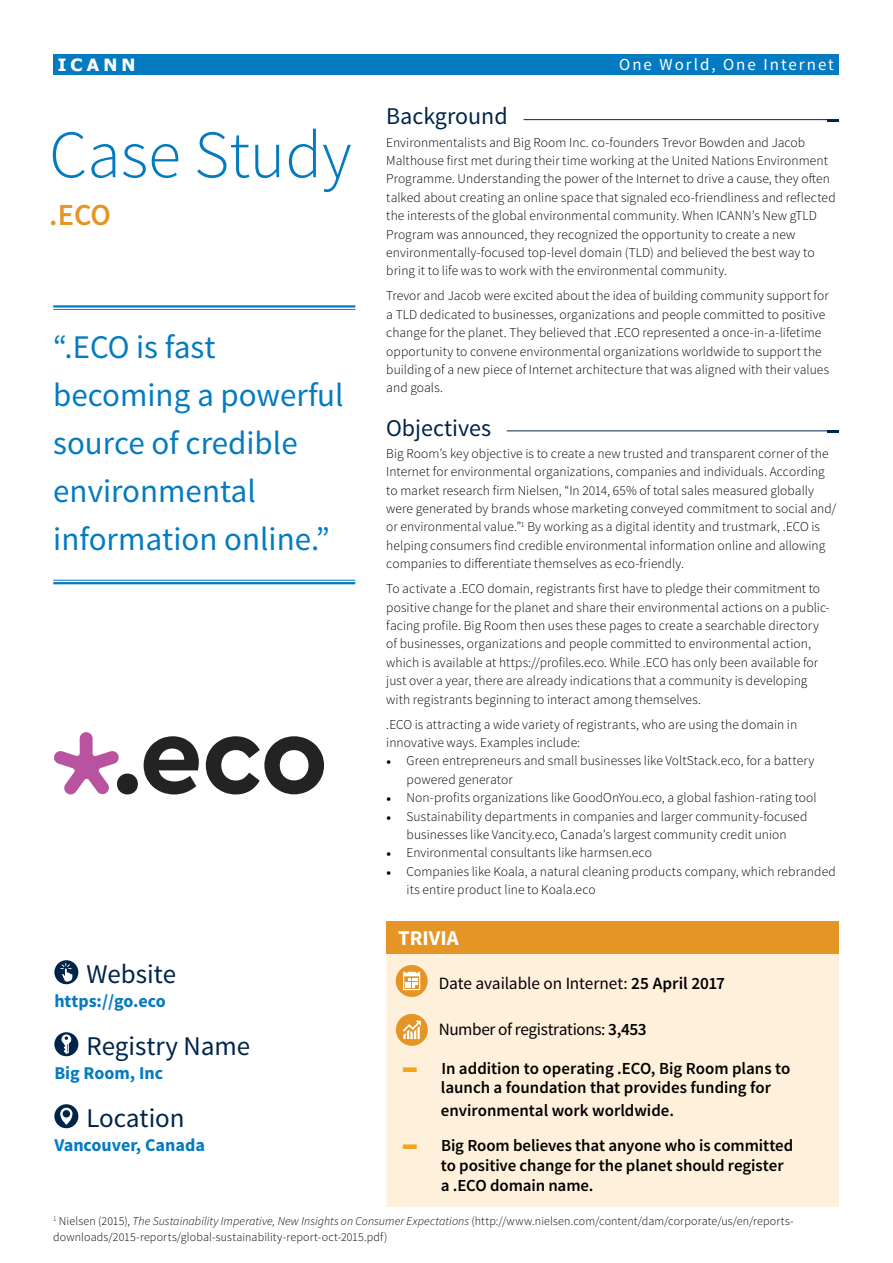
<style>
.page{position:relative;width:893px;height:1263px;background:#fff}
.page>*{position:absolute;margin:0;border:0;box-sizing:border-box;transform-origin:0 0}
.t1{font:300 67.65px "Source Sans Pro";color:#047bc1}
.t2{font:33px/48px "Source Sans Pro";color:#047bc1}
.t3{font:600 30.6px "Source Sans Pro";color:#e59525}
.t4{font:27px "Source Sans Pro";color:#00254a}
.t5{font:24px "Source Sans Pro";color:#00254a}
.t6{font:700 21px "Source Sans Pro";color:#fff}
.t7{font:700 18px "Source Sans Pro";color:#047bc1}
.t8{font:17.25px "Source Sans Pro";letter-spacing:-.015em;color:#000}
.t9{font:600 16.8px/20px "Source Sans Pro";letter-spacing:-.005em;color:#000}
.t10{font:16.8px "Source Sans Pro";letter-spacing:.12em;color:#fff}
.t11{font:700 16.8px "Tahoma";letter-spacing:.23em;color:#fff;scale:1.07 1}
.t12{font:300 13.5px/18.3px "Source Sans Pro";letter-spacing:.005em;color:#000}
.t13{font:300 12px/16.5px "Source Sans Pro";letter-spacing:.01em;color:#000}
.s1{font-family:"Minion Pro";font-weight:400}
.s2{font-weight:600}
.s3{color:#f2a41e}
.s4{font-style:italic}
</style>
<div class="page">
<div style="left:386px;top:951px;width:453px;height:256px;background:#fff0dc"></div>
<svg style="left:396px;top:965px;width:32px;height:32px"></svg>
<svg style="left:403px;top:972px;width:17px;height:18px"></svg>
<div style="left:396px;top:1014px;width:32px;height:32px;background:#e59525;border-radius:50%"></div>
<svg style="left:403px;top:1021px;width:18px;height:18px"></svg>
<div style="left:53px;top:54px;width:786px;height:20px;background:#047bc1"></div>
<div style="left:54px;top:1104px;width:24px;height:24px;background:#00254a;border-radius:50%"></div>
<svg style="left:60px;top:1108px;width:12px;height:17px"></svg>
<div style="left:54px;top:1032px;width:24px;height:24px;background:#00254a;border-radius:50%"></div>
<svg style="left:61px;top:1034px;width:10px;height:20px"></svg>
<div style="left:54px;top:960px;width:24px;height:24px;background:#00254a;border-radius:50%"></div>
<svg style="left:60px;top:963px;width:12px;height:18px"></svg>
<div style="left:386px;top:921px;width:453px;height:32px;background:#e59525"></div>
<svg style="left:144px;top:736px;width:55px;height:58px"></svg>
<svg style="left:206px;top:736px;width:118px;height:58px"></svg>
<svg style="left:54px;top:732px;width:84px;height:62px"></svg>
<hr style="left:53px;top:305px;width:302px;height:3px;background:#047bc1">
<hr style="left:53px;top:309px;width:302px;height:1px;background:#047bc1">
<hr style="left:53px;top:580px;width:302px;height:1px;background:#047bc1">
<hr style="left:53px;top:582px;width:302px;height:2px;background:#047bc1">
<hr style="left:523px;top:119px;width:316px;height:1px;background:#00254a">
<svg style="left:827px;top:120px;width:12px;height:2px"></svg>
<hr style="left:507px;top:430px;width:332px;height:1px;background:#00254a">
<svg style="left:827px;top:431px;width:12px;height:2px"></svg>
<p class="t11" style="left:58px;top:53px;width:74px">ICANN</p>
<p class="t10" style="left:619px;top:54px;width:216px">One World, One Internet</p>
<h1 class="t1" style="left:49px;top:114px;width:304px">Case Study</h1>
<h3 class="t3" style="left:49px;top:196px;width:63px">.ECO</h3>
<h2 class="t2" style="left:53px;top:323px;width:292px">“.ECO is fast becoming a powerful source of credible environmental information online.”</h2>
<h3 class="t5" style="left:386px;top:101px;width:123px">Background</h3>
<p class="t12" style="left:386px;top:133px;width:451px">Environmentalists and Big Room Inc. co-founders Trevor Bowden and Jacob Malthouse first met during their time working at the United Nations Environment Programme. Understanding the power of the Internet to drive a cause, they often talked about creating an online space that signaled eco-friendliness and reflected the interests of the global environmental community. When ICANN’s New gTLD Program was announced, they recognized the opportunity to create a new environmentally-focused top-level domain (TLD) and believed the best way to bring it to life was to work with the environmental community.</p>
<p class="t12" style="left:386px;top:287px;width:444px">Trevor and Jacob were excited about the idea of building community support for a TLD dedicated to businesses, organizations and people committed to positive change for the planet. They believed that .ECO represented a once-in-a-lifetime opportunity to convene environmental organizations worldwide to support the building of a new piece of Internet architecture that was aligned with their values and goals.</p>
<h3 class="t5" style="left:386px;top:413px;width:106px">Objectives</h3>
<p class="t12" style="left:386px;top:444px;width:452px">Big Room’s key objective is to create a new trusted and transparent corner of the Internet for environmental organizations, companies and individuals. According to market research firm Nielsen, “In 2014, 65% of total sales measured globally were generated by brands whose marketing conveyed commitment to social and/ or environmental value.”<sup>1</sup> By working as a digital identity and trustmark, .ECO is helping consumers find credible environmental information online and allowing companies to differentiate themselves as eco-friendly.</p>
<p class="t12" style="left:386px;top:580px;width:445px">To activate a .ECO domain, registrants first have to pledge their commitment to positive change for the planet and share their environmental actions on a public&shy;facing profile. Big Room then uses these pages to create a searchable directory of businesses, organizations and people committed to environmental action, which is available at https://profiles.eco. While .ECO has only been available for just over a year, there are already indications that a community is developing with registrants beginning to interact among themselves.</p>
<p class="t12" style="left:386px;top:715px;width:412px">.ECO is attracting a wide variety of registrants, who are using the domain in innovative ways. Examples include:</p>
<p class="t12" style="left:406px;top:752px;width:409px;text-indent:-20px"><span class="s1">•</span> Green entrepreneurs and small businesses like VoltStack.eco, for a battery powered generator</p>
<p class="t12" style="left:386px;top:788px;width:432px"><span class="s1">•</span> Non-profits organizations like GoodOnYou.eco, a global fashion-rating tool</p>
<p class="t12" style="left:386px;top:807px;width:423px;text-align:center"><span class="s1">•</span> Sustainability departments in companies and larger community-focused businesses like Vancity.eco, Canada’s largest community credit union</p>
<p class="t12" style="left:386px;top:844px;width:267px"><span class="s1">•</span> Environmental consultants like harmsen.eco</p>
<p class="t12" style="left:406px;top:862px;width:431px;text-indent:-20px"><span class="s1">•</span> Companies like Koala, a natural cleaning products company, which rebranded its entire product line to Koala.eco</p>
<h3 class="t6" style="left:398px;top:925px;width:62px">TRIVIA</h3>
<p class="t8" style="left:439px;top:972px;width:288px">Date available on Internet: <span class="s2">25 April 2017</span></p>
<p class="t8" style="left:439px;top:1019px;width:210px">Number of registrations: <span class="s2">3,453</span></p>
<p class="t9" style="left:441px;top:1058px;width:351px;text-indent:-38px"><span class="s3">■</span> In addition to operating .ECO, Big Room plans to launch a foundation that provides funding for</p>
<p class="t9" style="left:441px;top:1101px;width:235px">environmental work worldwide.</p>
<p class="t9" style="left:441px;top:1136px;width:354px;text-indent:-38px"><span class="s3">■</span> Big Room believes that anyone who is committed to positive change for the planet should register a .ECO domain name.</p>
<p class="t13" style="left:53px;top:1213px;width:742px"><sup>1</sup> Nielsen (2015), <span class="s4">The Sustainability Imperative, New Insights on Consumer Expectations</span> (http://www.nielsen.com/content/dam/corporate/us/en/reports&shy;downloads/2015-reports/global-sustainability-report-oct-2015.pdf)</p>
<h3 class="t4" style="left:86px;top:957px;width:91px">Website</h3>
<h3 class="t7" style="left:54px;top:989px;width:113px">https://go.eco</h3>
<h3 class="t4" style="left:86px;top:1029px;width:165px">Registry Name</h3>
<h3 class="t7" style="left:54px;top:1061px;width:110px">Big Room, Inc</h3>
<h3 class="t4" style="left:86px;top:1101px;width:100px">Location</h3>
<h3 class="t7" style="left:54px;top:1133px;width:152px">Vancouver, Canada</h3>
</div>
